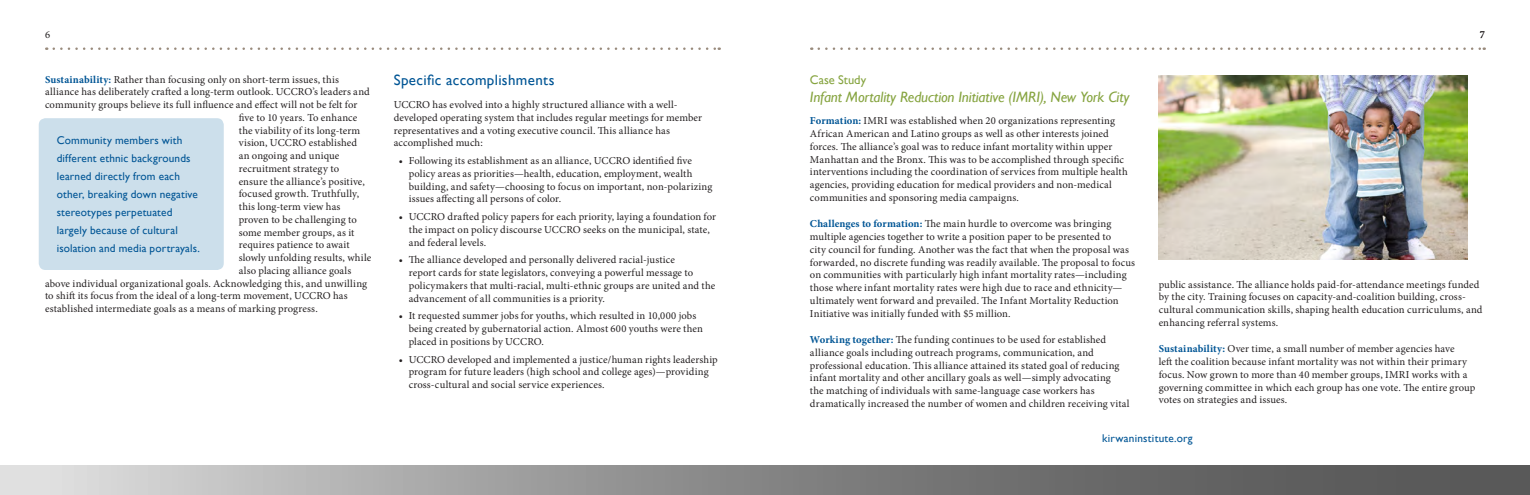
<style>
.page{position:relative;width:1530px;height:495px;background:#fff}
.page>*{position:absolute;margin:0;border:0;box-sizing:border-box;transform-origin:0 0}
.t1{font:italic 15px "Gill Sans";letter-spacing:-.005em;color:#86a440}
.t2{font:15px "Gill Sans";letter-spacing:.02em;color:#005595}
.t3{font:12.5px "Gill Sans";color:#86a440}
.t4{font:11.25px/18px "Gill Sans";letter-spacing:.015em;color:#005595}
.t5{font:10.62px/12.8px "Minion Pro";letter-spacing:.01em;color:#231f20}
.s1{font-weight:700;color:#005595}
</style>
<div class="page">
<svg style="left:54px;top:47px;width:666px;height:3px"></svg>
<svg style="left:819px;top:47px;width:666px;height:3px"></svg>
<svg style="left:0;top:465px;width:1530px;height:30px;background:#8d8d8d"></svg>
<div style="left:39px;top:118px;width:185px;height:152px;background:#ccdfeb;border-radius:7px"></div>
<img style="left:1159px;top:75px;width:308px;height:185px">
<p class="t5" style="left:45px;top:28px;width:7px">6</p>
<p class="t5" style="left:45px;top:73px;width:296px"><span class="s1">Sustainability:</span> Rather than focusing only on short-term issues, this</p>
<p class="t5" style="left:45px;top:86px;width:326px">alliance has deliberately crafted a long-term outlook. UCCRO’s leaders and</p>
<p class="t5" style="left:45px;top:99px;width:314px">community groups believe its full influence and effect will not be felt for</p>
<p class="t5" style="left:239px;top:111px;width:120px">five to 10 years. To enhance</p>
<p class="t5" style="left:239px;top:124px;width:123px">the viability of its long-term</p>
<p class="t5" style="left:239px;top:137px;width:120px">vision, UCCRO established</p>
<p class="t5" style="left:239px;top:150px;width:102px">an ongoing and unique</p>
<p class="t5" style="left:239px;top:162px;width:102px">recruitment strategy to</p>
<p class="t5" style="left:239px;top:175px;width:128px">ensure the alliance’s positive,</p>
<p class="t5" style="left:239px;top:188px;width:122px">focused growth. Truthfully,</p>
<p class="t5" style="left:239px;top:201px;width:103px">this long-term view has</p>
<p class="t5" style="left:239px;top:213px;width:120px">proven to be challenging to</p>
<p class="t5" style="left:239px;top:226px;width:117px">some member groups, as it</p>
<p class="t5" style="left:239px;top:239px;width:112px">requires patience to await</p>
<p class="t5" style="left:239px;top:252px;width:134px">slowly unfolding results, while</p>
<p class="t5" style="left:239px;top:264px;width:114px">also placing alliance goals</p>
<p class="t5" style="left:45px;top:277px;width:324px">above individual organizational goals. Acknowledging this, and unwilling</p>
<p class="t5" style="left:45px;top:290px;width:304px">to shift its focus from the ideal of a long-term movement, UCCRO has</p>
<p class="t5" style="left:45px;top:303px;width:274px">established intermediate goals as a means of marking progress.</p>
<p class="t4" style="left:57px;top:131px;width:145px">Community members with different ethnic backgrounds learned directly from each other, breaking down negative stereotypes perpetuated largely because of cultural isolation and media portrayals.</p>
<h1 class="t2" style="left:394px;top:72px;width:162px">Specific accomplishments</h1>
<p class="t5" style="left:394px;top:98px;width:310px">UCCRO has evolved into a highly structured alliance with a well&shy;developed operating system that includes regular meetings for member representatives and a voting executive council. This alliance has accomplished much:</p>
<p class="t5" style="left:409px;top:154px;width:305px;text-indent:-10px">• Following its establishment as an alliance, UCCRO identified five policy areas as priorities—health, education, employment, wealth building, and safety—choosing to focus on important, non-polarizing issues affecting all persons of color.</p>
<p class="t5" style="left:409px;top:210px;width:309px;text-indent:-10px">• UCCRO drafted policy papers for each priority, laying a foundation for the impact on policy discourse UCCRO seeks on the municipal, state, and federal levels.</p>
<p class="t5" style="left:409px;top:254px;width:308px;text-indent:-10px">• The alliance developed and personally delivered racial-justice<br>report cards for state legislators, conveying a powerful message to policymakers that multi-racial, multi-ethnic groups are united and the advancement of all communities is a priority.</p>
<p class="t5" style="left:409px;top:310px;width:296px;text-indent:-10px">• It requested summer jobs for youths, which resulted in 10,000 jobs being created by gubernatorial action. Almost 600 youths were then placed in positions by UCCRO.</p>
<p class="t5" style="left:409px;top:353px;width:311px;text-indent:-10px">• UCCRO developed and implemented a justice/human rights leadership program for future leaders (high school and college ages)—providing cross-cultural and social service experiences.</p>
<p class="t3" style="left:810px;top:72px;width:58px">Case Study</p>
<h1 class="t1" style="left:810px;top:88px;width:321px">Infant Mortality Reduction Initiative (IMRI), New York City</h1>
<p class="t5" style="left:810px;top:115px;width:319px"><span class="s1">Formation:</span> IMRI was established when 20 organizations representing African American and Latino groups as well as other interests joined forces. The alliance’s goal was to reduce infant mortality within upper Manhattan and the Bronx. This was to be accomplished through specific interventions including the coordination of services from multiple health agencies, providing education for medical providers and non-medical communities and sponsoring media campaigns.</p>
<p class="t5" style="left:810px;top:218px;width:327px"><span class="s1">Challenges to formation:</span> The main hurdle to overcome was bringing multiple agencies together to write a position paper to be presented to<br>city council for funding. Another was the fact that when the proposal was forwarded, no discrete funding was readily available. The proposal to focus on communities with particularly high infant mortality rates—including those where infant mortality rates were high due to race and ethnicity— ultimately went forward and prevailed. The Infant Mortality Reduction Initiative was initially funded with $5 million.</p>
<p class="t5" style="left:810px;top:333px;width:321px"><span class="s1">Working together:</span> The funding continues to be used for established alliance goals including outreach programs, communication, and professional education. This alliance attained its stated goal of reducing infant mortality and other ancillary goals as well—simply advocating<br>the matching of individuals with same-language case workers has dramatically increased the number of women and children receiving vital</p>
<p class="t5" style="left:1480px;top:28px;width:7px">7</p>
<p class="t5" style="left:1159px;top:278px;width:325px">public assistance. The alliance holds paid-for-attendance meetings funded by the city. Training focuses on capacity-and-coalition building, cross&shy;cultural communication skills, shaping health education curriculums, and enhancing referral systems.</p>
<p class="t5" style="left:1159px;top:343px;width:318px"><span class="s1">Sustainability:</span> Over time, a small number of member agencies have<br>left the coalition because infant mortality was not within their primary focus. Now grown to more than 40 member groups, IMRI works with a governing committee in which each group has one vote. The entire group votes on strategies and issues.</p>
<p class="t4" style="left:1102px;top:430px;width:92px">kirwaninstitute.org</p>
</div>
